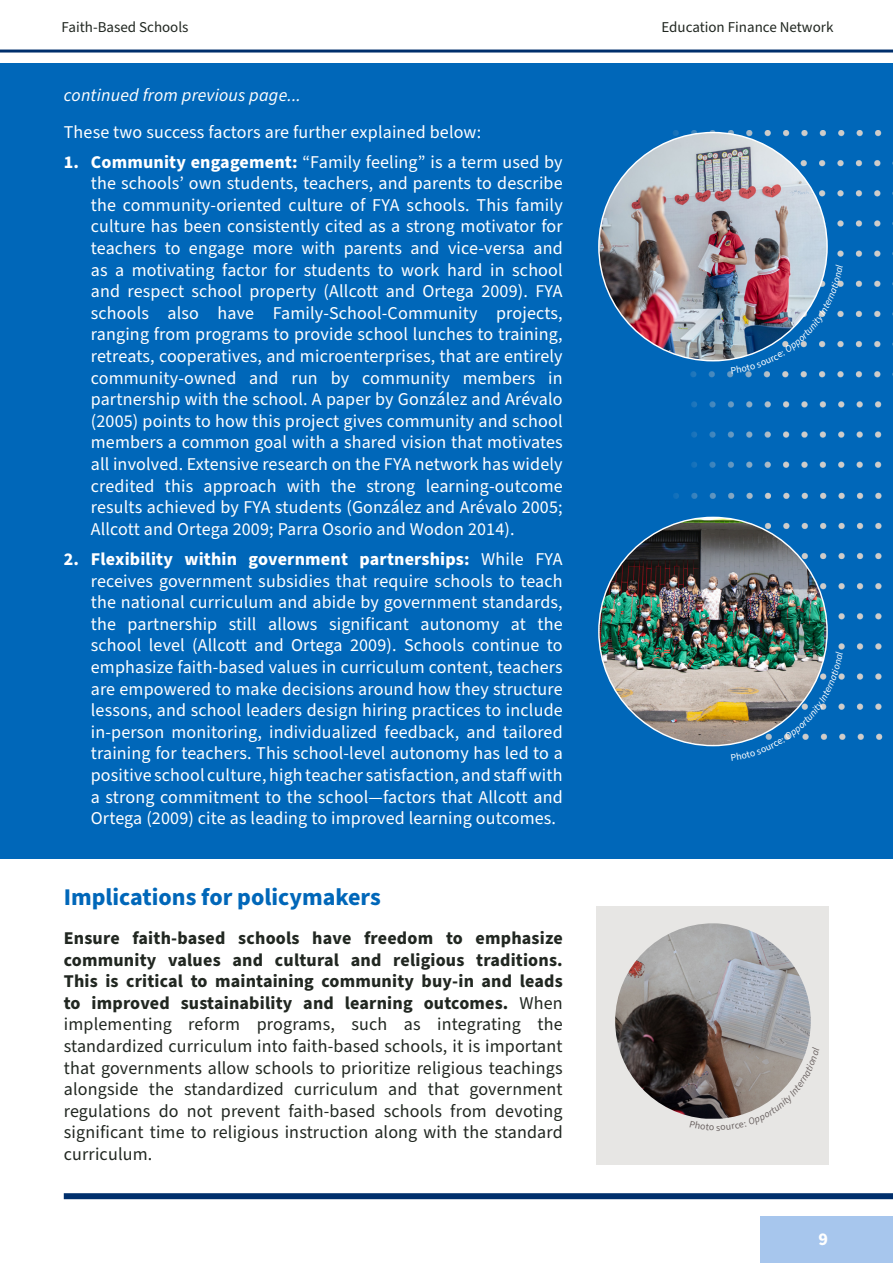
<style>
.page{position:relative;width:893px;height:1263px;background:#fff}
.page>*{position:absolute;margin:0;border:0;box-sizing:border-box;transform-origin:0 0}
.Implications_for_pol{font:700 24px "Source Sans Pro";color:#0067b9}
.Body_text_Regular_12{font:18px/21.6px "Source Sans Pro";letter-spacing:.01em;color:#fff;text-align:justify}
.Body_text_Regular_12-2{font:18px/21.6px "Source Sans Pro";letter-spacing:.01em;color:#212721;text-align:justify}
.Body_text_Regular_12-3{font:italic 18px "Source Sans Pro";letter-spacing:.01em;color:#fff}
.t1{font:700 18px "Source Sans Pro";color:#fff}
.t2{font:15px "Source Sans Pro";color:#212721}
.t3{font:9.9px "Source Sans Pro";color:#6c6463}
.s1{font-weight:700}
</style>
<div class="page">
<div style="left:760px;top:1216px;width:133px;height:47px;background:#a7c6ed"></div>
<hr style="left:0;top:50px;width:893px;height:3px;background:#002f6c">
<div style="left:0;top:64px;width:893px;height:795px;background:#0067b9"></div>
<img style="left:652px;top:130px;width:241px;height:338px">
<img style="left:653px;top:492px;width:230px;height:255px">
<img style="left:599px;top:133px;width:228px;height:228px;border-radius:114px">
<img style="left:599px;top:517px;width:228px;height:229px;border-radius:114px">
<div style="left:64px;top:1193px;width:829px;height:6px;background:#002f6c"></div>
<div style="left:597px;top:906px;width:232px;height:259px;background:#e7e6e4"></div>
<img style="left:615px;top:923px;width:196px;height:196px;border-radius:96px">
<svg style="left:721px;top:1047px;width:87px;height:72px"></svg>
<img style="left:731px;top:651px;width:112px;height:96px">
<img style="left:731px;top:264px;width:112px;height:110px">
<p class="t2" style="left:62px;top:17px;width:128px">Faith-Based Schools</p>
<p class="t2" style="left:661px;top:17px;width:174px">Education Finance Network</p>
<p class="Body_text_Regular_12-3" style="left:64px;top:83px;width:239px">continued from previous page...</p>
<p class="Body_text_Regular_12" style="left:64px;top:121px;width:419px">These two success factors are further explained below:</p>
<p class="Body_text_Regular_12" style="left:91px;top:151px;width:473px;text-indent:-27px"><span class="s1">1. Community engagement:</span> “Family feeling” is a term used by the schools’ own students, teachers, and parents to describe the community-oriented culture of FYA schools. This family culture has been consistently cited as a strong motivator for teachers to engage more with parents and vice-versa and as a motivating factor for students to work hard in school and respect school property (Allcott and Ortega 2009). FYA schools also have Family-School-Community projects, ranging from programs to provide school lunches to training, retreats, cooperatives, and microenterprises, that are entirely community-owned and run by community members in partnership with the school. A paper by González and Arévalo (2005) points to how this project gives community and school members a common goal with a shared vision that motivates all involved. Extensive research on the FYA network has widely credited this approach with the strong learning-outcome results achieved by FYA students (González and Arévalo 2005; Allcott and Ortega 2009; Parra Osorio and Wodon 2014).</p>
<p class="Body_text_Regular_12" style="left:91px;top:549px;width:473px;text-indent:-27px"><span class="s1">2. Flexibility within government partnerships:</span> While FYA receives government subsidies that require schools to teach the national curriculum and abide by government standards, the partnership still allows significant autonomy at the school level (Allcott and Ortega 2009). Schools continue to emphasize faith-based values in curriculum content, teachers are empowered to make decisions around how they structure lessons, and school leaders design hiring practices to include in-person monitoring, individualized feedback, and tailored training for teachers. This school-level autonomy has led to a positive school culture, high teacher satisfaction, and staff with a strong commitment to the school—factors that Allcott and Ortega (2009) cite as leading to improved learning outcomes.</p>
<p class="Implications_for_pol" style="left:64px;top:881px;width:318px">Implications for policymakers</p>
<p class="Body_text_Regular_12-2" style="left:64px;top:928px;width:500px"><span class="s1">Ensure faith-based schools have freedom to emphasize community values and cultural and religious traditions.<br>This is critical to maintaining community buy-in and leads to improved sustainability and learning outcomes.</span> When implementing reform programs, such as integrating the standardized curriculum into faith-based schools, it is important that governments allow schools to prioritize religious teachings alongside the standardized curriculum and that government regulations do not prevent faith-based schools from devoting significant time to religious instruction along with the standard curriculum.</p>
<p class="t3" style="left:716px;top:1120px;width:6px">s</p>
<p class="t1" style="left:818px;top:1226px;width:11px">9</p>
</div>
